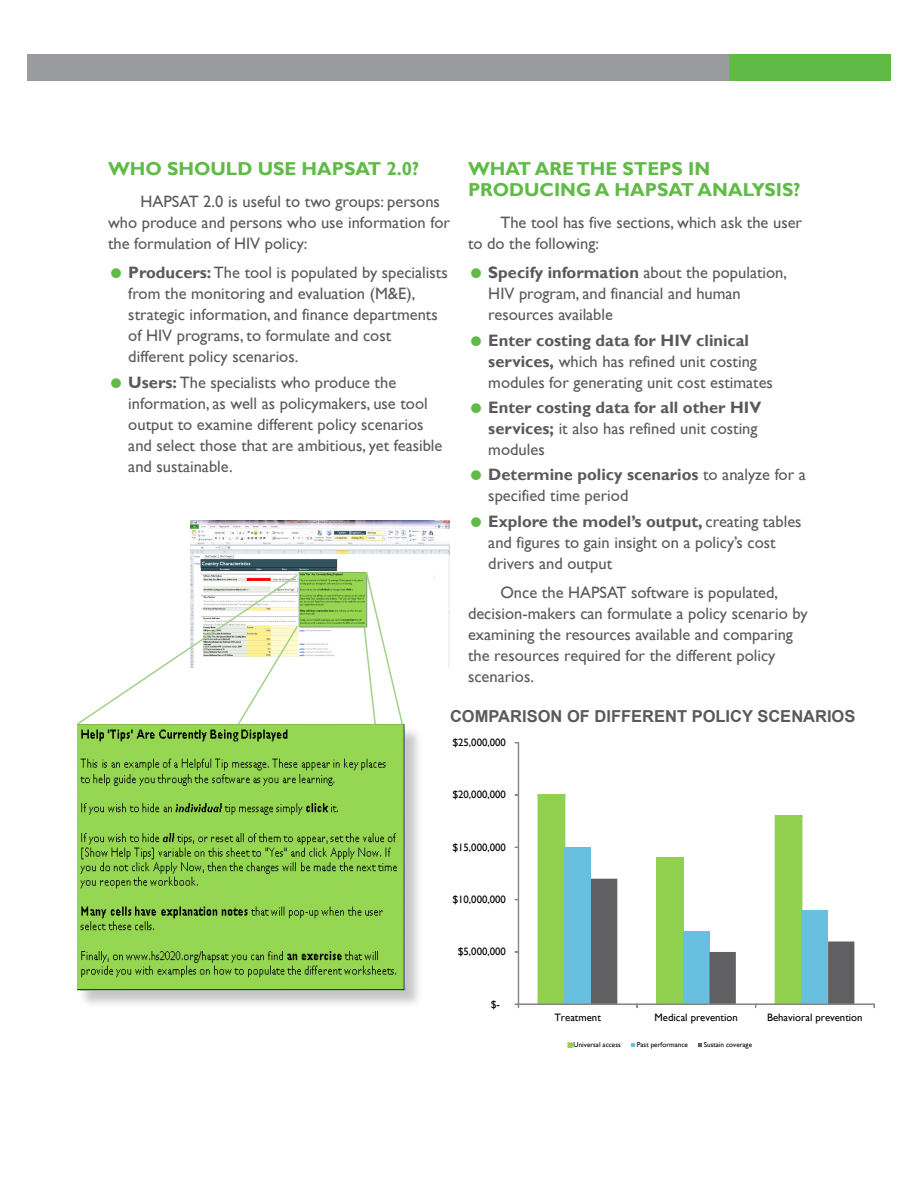
<style>
.page{position:relative;width:918px;height:1188px;background:#fff}
.page>*{position:absolute;margin:0;border:0;box-sizing:border-box;transform-origin:0 0}
.Subhead_2{font:700 18.75px/21px "Gill Sans";color:#60bb46}
.Hanging_indent{font:16.5px/21px "Gill Sans";color:#5a5a5d}
.Body_text{font:16.5px/21px "Gill Sans";color:#5a5a5d}
.Hanging_indent-2{font:700 16.5px/21px "Gill Sans";color:#5a5a5d}
.Table_Title{font:700 16.5px "Arial";color:#5a5a5d}
.t1{font:10.8px "Gill Sans";color:#000}
.t2{font:7.2px "Gill Sans";color:#000}
.s1{font-weight:700}
.s2{font-weight:400}
</style>
<div class="page">
<div style="left:27px;top:54px;width:702px;height:27px;background:#999b9e"></div>
<div style="left:729px;top:54px;width:162px;height:27px;background:#60bb46"></div>
<div style="left:538px;top:795px;width:27px;height:209px;background:#92d050"></div>
<div style="left:565px;top:847px;width:26px;height:157px;background:#68c0e0"></div>
<div style="left:518px;top:743px;width:1px;height:261px;border:1px solid #868686"></div>
<div style="left:518px;top:1004px;width:356px;height:1px;border:1px solid #868686"></div>
<svg style="left:591px;top:816px;width:263px;height:192px"></svg>
<svg style="left:568px;top:1043px;width:4px;height:4px"></svg>
<svg style="left:632px;top:1043px;width:3px;height:4px"></svg>
<svg style="left:699px;top:1043px;width:3px;height:4px"></svg>
<img style="left:190px;top:520px;width:260px;height:148px">
<svg style="left:77px;top:573px;width:222px;height:152px"></svg>
<svg style="left:363px;top:570px;width:44px;height:155px"></svg>
<div style="left:79px;top:726px;width:344px;height:283px;background:#999b9e;opacity:.55"></div>
<img style="left:77px;top:725px;width:328px;height:266px">
<p class="Subhead_2" style="left:108px;top:159px;width:313px">WHO SHOULD USE HAPSAT 2.0?</p>
<p class="Body_text" style="left:108px;top:191px;width:343px;text-indent:32px">HAPSAT 2.0 is useful to two groups: persons who produce and persons who use information for the formulation of HIV policy:</p>
<p class="Hanging_indent" style="left:128px;top:262px;width:321px"><span class="s1">Producers:</span> The tool is populated by specialists from the monitoring and evaluation (M&amp;E), strategic information, and finance departments of HIV programs, to formulate and cost different policy scenarios.</p>
<p class="Hanging_indent" style="left:128px;top:372px;width:316px"><span class="s1">Users:</span> The specialists who produce the information, as well as policymakers, use tool output to examine different policy scenarios and select those that are ambitious, yet feasible and sustainable.</p>
<p class="Subhead_2" style="left:468px;top:159px;width:334px">WHAT ARE THE STEPS IN<br>PRODUCING A HAPSAT ANALYSIS?</p>
<p class="Body_text" style="left:468px;top:212px;width:336px;text-indent:32px">The tool has five sections, which ask the user to do the following:</p>
<p class="Hanging_indent" style="left:488px;top:262px;width:300px"><span class="s1">Specify information</span> about the population,<br>HIV program, and financial and human resources available</p>
<p class="Hanging_indent" style="left:488px;top:330px;width:286px"><span class="s1">Enter costing data for HIV clinical services,</span> which has refined unit costing modules for generating unit cost estimates</p>
<p class="Hanging_indent-2" style="left:488px;top:397px;width:274px">Enter costing data for all other HIV services; <span class="s2">it also has refined unit costing modules</span></p>
<p class="Hanging_indent" style="left:488px;top:464px;width:319px"><span class="s1">Determine policy scenarios</span> to analyze for a specified time period</p>
<p class="Hanging_indent" style="left:488px;top:511px;width:315px"><span class="s1">Explore the model’s output,</span> creating tables and figures to gain insight on a policy’s cost drivers and output</p>
<p class="Body_text" style="left:468px;top:582px;width:341px;text-indent:32px">Once the HAPSAT software is populated, decision-makers can formulate a policy scenario by examining the resources available and comparing the resources required for the different policy scenarios.</p>
<p class="Table_Title" style="left:450px;top:706px;width:407px">COMPARISON OF DIFFERENT POLICY SCENARIOS</p>
<p class="t1" style="left:452px;top:736px;width:55px">$25,000,000</p>
<p class="t1" style="left:452px;top:788px;width:55px">$20,000,000</p>
<p class="t1" style="left:452px;top:841px;width:55px">$15,000,000</p>
<p class="t1" style="left:452px;top:893px;width:55px">$10,000,000</p>
<p class="t1" style="left:458px;top:945px;width:50px">$5,000,000</p>
<p class="t1" style="left:491px;top:998px;width:11px">$-</p>
<p class="t1" style="left:554px;top:1011px;width:48px">Treatment</p>
<p class="t1" style="left:655px;top:1011px;width:85px">Medical prevention</p>
<p class="t1" style="left:767px;top:1011px;width:97px">Behavioral prevention</p>
<p class="t2" style="left:574px;top:1041px;width:49px">Universal access</p>
<p class="t2" style="left:637px;top:1041px;width:53px">Past performance</p>
<p class="t2" style="left:704px;top:1041px;width:50px">Sustain coverage</p>
</div>
